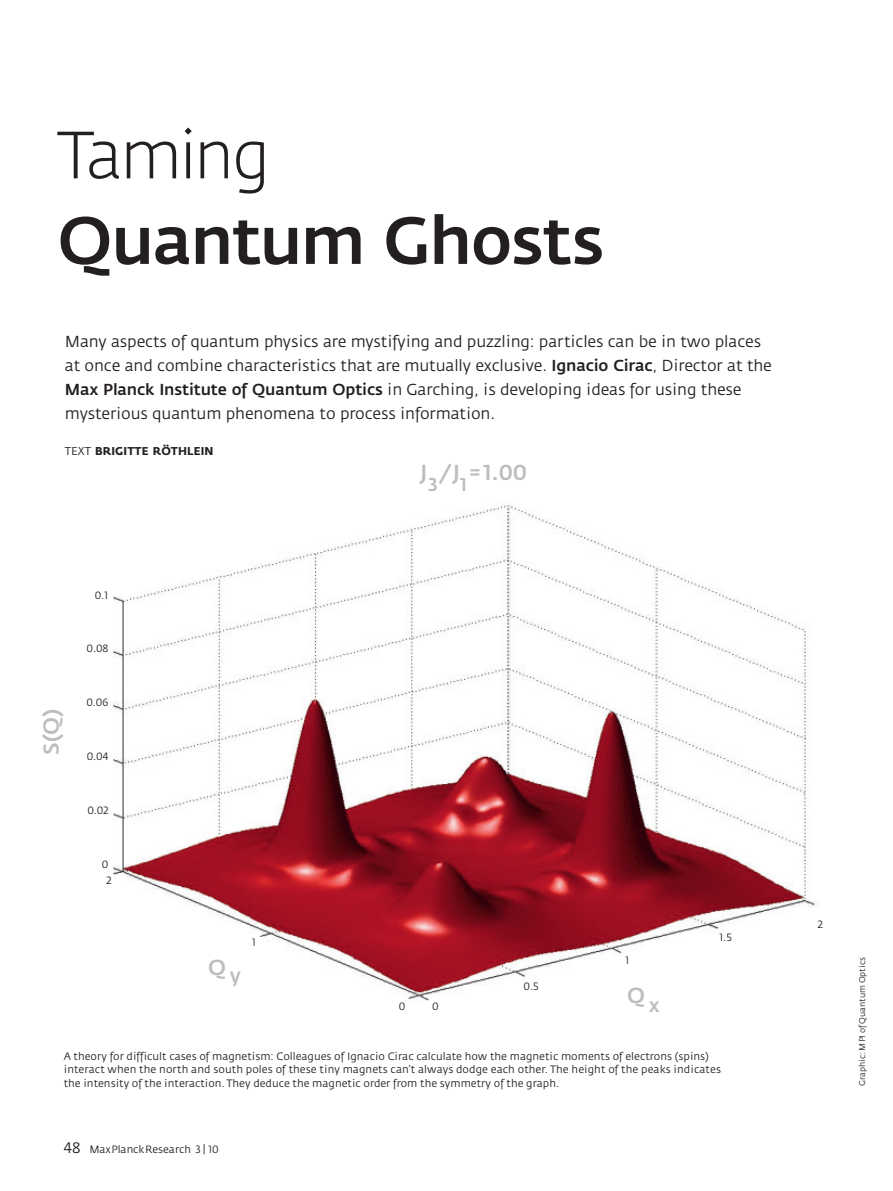
<style>
.page{position:relative;width:893px;height:1191px;background:#fff}
.page>*{position:absolute;margin:0;border:0;box-sizing:border-box;transform-origin:0 0}
.t1{font:500 66px/85.5px "Fedra Sans";letter-spacing:-.025em;color:#231f20}
.t2{font:500 21.6px "Fedra Sans";color:#bcbdc0}
.t3{font:21.6px "Fedra Sans Medium SC";color:#bcbdc0}
.t4{font:18.45px "Fedra Sans Medium SC";color:#bcbdc0}
.t5{font:15.75px/24px "Fedra Sans";letter-spacing:-.01em;color:#231f20}
.t6{font:700 11.25px "Fedra Sans";letter-spacing:.01em;color:#231f20}
.t7{font:10.65px/13.6px "Fedra Sans";color:#231f20}
.t8{font:10.5px/16.5px "Fedra Sans Book SC";letter-spacing:-.01em;color:#231f20;text-align:center}
.t9{font:10.5px "Fedra Sans";color:#231f20}
.t10{font:8.25px "Fedra Sans";color:#231f20}
.s1{font-weight:300}
.s2{font-weight:500}
.s3{font-weight:400}
.s4{font-family:"Fedra Sans Book SC";font-size:15px}
.s5{font-family:"Fedra Sans Book SC"}
</style>
<div class="page">
<img style="left:113px;top:504px;width:702px;height:497px">
<div style="left:93px;top:876px;width:32px;height:29px;background:#fff"></div>
<div style="left:243px;top:937px;width:22px;height:29px;background:#fff"></div>
<div style="left:501px;top:982px;width:61px;height:29px;background:#fff"></div>
<div style="left:609px;top:956px;width:37px;height:29px;background:#fff"></div>
<div style="left:802px;top:919px;width:37px;height:30px;background:#fff"></div>
<div style="left:695px;top:933px;width:61px;height:29px;background:#fff"></div>
<div style="left:184px;top:958px;width:81px;height:52px;background:#fff"></div>
<div style="left:603px;top:986px;width:81px;height:52px;background:#fff"></div>
<p class="t1" style="left:57px;top:118px;width:549px"><span class="s1">Taming<br></span>Quantum Ghosts</p>
<p class="t5" style="left:65px;top:330px;width:709px">Many aspects of quantum physics are mystifying and puzzling: particles can be in two places at once and combine characteristics that are mutually exclusive. <span class="s2">Ignacio Cirac</span>, Director at the <span class="s2">Max Planck Institute of Quantum Optics</span> in Garching, is developing ideas for using these mysterious quantum phenomena to process information.</p>
<p class="t6" style="left:65px;top:446px;width:150px"><span class="s3">TEXT</span> BRIGITTE RÖTHLEIN</p>
<p class="t2" style="left:43px;top:755px;width:48px;rotate:-90deg">S(Q)</p>
<p class="t8" style="left:95px;top:587px;width:15px">0.1</p>
<p class="t8" style="left:87px;top:640px;width:23px">0.08</p>
<p class="t8" style="left:86px;top:694px;width:24px">0.06</p>
<p class="t8" style="left:87px;top:748px;width:23px">0.04</p>
<p class="t8" style="left:87px;top:802px;width:23px">0.02</p>
<p class="t8" style="left:102px;top:856px;width:11px">0<br>2</p>
<p class="t2" style="left:208px;top:958px;width:34px">Q<sub>y</sub></p>
<p class="t8" style="left:252px;top:933px;width:6px">1</p>
<p class="t3" style="left:439px;top:460px;width:89px">/J = 1.00</p>
<p class="t3" style="left:420px;top:460px;width:8px">J</p>
<p class="t4" style="left:428px;top:474px;width:11px">3</p>
<p class="t4" style="left:460px;top:474px;width:9px">1</p>
<p class="t8" style="left:399px;top:998px;width:8px">0</p>
<p class="t8" style="left:432px;top:998px;width:8px">0</p>
<p class="t8" style="left:524px;top:978px;width:17px">0.5</p>
<p class="t8" style="left:625px;top:952px;width:6px">1</p>
<p class="t2" style="left:627px;top:986px;width:34px">Q<sub>x</sub></p>
<p class="t8" style="left:719px;top:929px;width:14px">1.5</p>
<p class="t7" style="left:64px;top:1050px;width:659px">A theory for difficult cases of magnetism: Colleagues of Ignacio Cirac calculate how the magnetic moments of electrons (spins) interact when the north and south poles of these tiny magnets can’t always dodge each other. The height of the peaks indicates the intensity of the interaction. They deduce the magnetic order from the symmetry of the graph.</p>
<p class="t9" style="left:64px;top:1145px;width:157px"><span class="s4">48</span> MaxPlanckResearch <span class="s5">3 | 10</span></p>
<p class="t8" style="left:818px;top:915px;width:7px">2</p>
<p class="t10" style="left:859px;top:1085px;width:130px;rotate:-90deg">Graphic: MPI of Quantum Optics</p>
</div>
